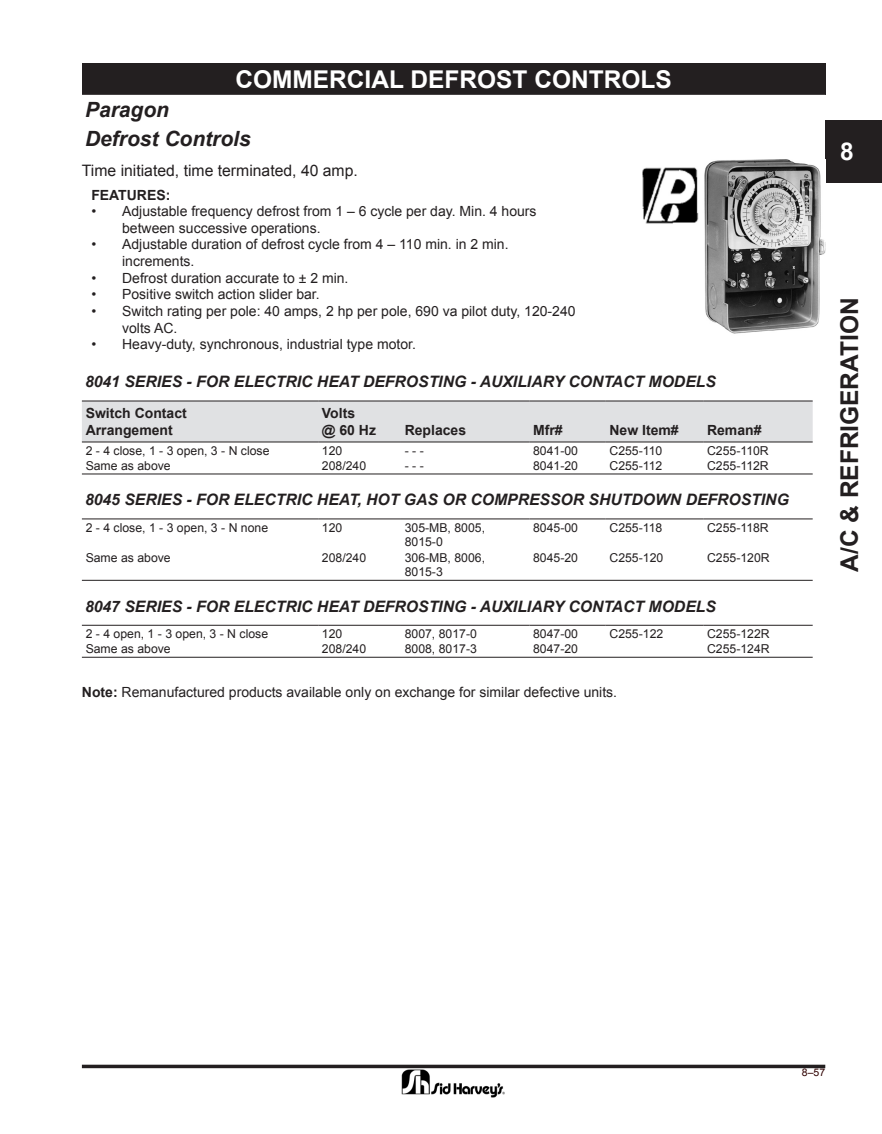
<style>
.page{position:relative;width:882px;height:1134px;background:#fff}
.page>*{position:absolute;margin:0;border:0;box-sizing:border-box;transform-origin:0 0}
.t1{font:700 24.5px "Arial";color:#fff}
.t2{font:700 24.5px "Arial";color:#231f20}
.t3{font:italic 700 21px "Arial";color:#231f20}
.t4{font:italic 700 15.75px "Arial";color:#231f20}
.t5{font:15.75px "Arial";color:#231f20}
.t6{font:14px/16.8px "Arial";color:#231f20}
.t7{font:700 14px "Arial";color:#231f20}
.t8{font:12.25px/14.7px "Arial";color:#231f20}
.t9{font:10.5px "Arial";color:#2f0000}
.s1{font-weight:700}
</style>
<div class="page">
<hr style="left:82px;top:657px;width:731px;height:1px;background:#231f20">
<hr style="left:82px;top:580px;width:731px;height:1px;background:#231f20">
<div style="left:82px;top:63px;width:743px;height:32px;background:#231f20"></div>
<hr style="left:82px;top:474px;width:731px;height:1px;background:#231f20">
<img style="left:401px;top:1068px;width:105px;height:30px">
<hr style="left:82px;top:1065px;width:743px;height:3px;background:#231f20">
<div style="left:825px;top:120px;width:57px;height:63px;background:#231f20"></div>
<img style="left:642px;top:160px;width:183px;height:174px">
<div style="left:82px;top:402px;width:731px;height:40px;background:#e0e1e3"></div>
<hr style="left:82px;top:401px;width:236px;height:1px;background:#231f20">
<hr style="left:318px;top:401px;width:83px;height:1px;background:#231f20">
<hr style="left:401px;top:401px;width:128px;height:1px;background:#231f20">
<hr style="left:529px;top:401px;width:77px;height:1px;background:#231f20">
<hr style="left:606px;top:401px;width:97px;height:1px;background:#231f20">
<hr style="left:703px;top:401px;width:110px;height:1px;background:#231f20">
<hr style="left:82px;top:442px;width:236px;height:1px;background:#231f20">
<hr style="left:318px;top:442px;width:83px;height:1px;background:#231f20">
<hr style="left:401px;top:442px;width:128px;height:1px;background:#231f20">
<hr style="left:529px;top:442px;width:77px;height:1px;background:#231f20">
<hr style="left:606px;top:442px;width:97px;height:1px;background:#231f20">
<hr style="left:703px;top:442px;width:110px;height:1px;background:#231f20">
<hr style="left:82px;top:519px;width:236px;height:1px;background:#231f20">
<hr style="left:318px;top:519px;width:83px;height:1px;background:#231f20">
<hr style="left:401px;top:519px;width:128px;height:1px;background:#231f20">
<hr style="left:529px;top:519px;width:77px;height:1px;background:#231f20">
<hr style="left:606px;top:519px;width:97px;height:1px;background:#231f20">
<hr style="left:703px;top:519px;width:110px;height:1px;background:#231f20">
<hr style="left:82px;top:625px;width:236px;height:1px;background:#231f20">
<hr style="left:318px;top:625px;width:83px;height:1px;background:#231f20">
<hr style="left:401px;top:625px;width:128px;height:1px;background:#231f20">
<hr style="left:529px;top:625px;width:77px;height:1px;background:#231f20">
<hr style="left:606px;top:625px;width:97px;height:1px;background:#231f20">
<hr style="left:703px;top:625px;width:110px;height:1px;background:#231f20">
<p class="t1" style="left:235px;top:63px;width:438px">COMMERCIAL DEFROST CONTROLS</p>
<p class="t3" style="left:85px;top:96px;width:86px">Paragon</p>
<p class="t3" style="left:85px;top:125px;width:167px">Defrost Controls</p>
<p class="t5" style="left:82px;top:160px;width:278px">Time initiated, time terminated, 40 amp.</p>
<p class="t7" style="left:91px;top:186px;width:81px">FEATURES:</p>
<p class="t6" style="left:91px;top:203px;width:6px">•</p>
<p class="t6" style="left:122px;top:203px;width:416px">Adjustable frequency defrost from 1 – 6 cycle per day. Min. 4 hours between successive operations.</p>
<p class="t6" style="left:91px;top:236px;width:6px">•</p>
<p class="t6" style="left:122px;top:236px;width:388px">Adjustable duration of defrost cycle from 4 – 110 min. in 2 min. increments.</p>
<p class="t6" style="left:91px;top:270px;width:6px">•</p>
<p class="t6" style="left:122px;top:270px;width:228px">Defrost duration accurate to ± 2 min.</p>
<p class="t6" style="left:91px;top:286px;width:6px">•</p>
<p class="t6" style="left:122px;top:286px;width:199px">Positive switch action slider bar.</p>
<p class="t6" style="left:91px;top:303px;width:6px">•</p>
<p class="t6" style="left:122px;top:303px;width:455px">Switch rating per pole: 40 amps, 2 hp per pole, 690 va pilot duty, 120-240 volts AC.</p>
<p class="t6" style="left:91px;top:336px;width:6px">•</p>
<p class="t6" style="left:122px;top:336px;width:295px">Heavy-duty, synchronous, industrial type motor.</p>
<p class="t4" style="left:85px;top:372px;width:632px">8041 SERIES - FOR ELECTRIC HEAT DEFROSTING - AUXILIARY CONTACT MODELS</p>
<p class="t7" style="left:86px;top:404px;width:103px">Switch Contact</p>
<p class="t7" style="left:86px;top:421px;width:89px">Arrangement</p>
<p class="t7" style="left:322px;top:404px;width:35px">Volts</p>
<p class="t7" style="left:322px;top:421px;width:56px">@ 60 Hz</p>
<p class="t7" style="left:405px;top:421px;width:63px">Replaces</p>
<p class="t7" style="left:533px;top:421px;width:31px">Mfr#</p>
<p class="t7" style="left:610px;top:421px;width:71px">New Item#</p>
<p class="t7" style="left:707px;top:421px;width:56px">Reman#</p>
<p class="t8" style="left:86px;top:443px;width:185px">2 - 4 close, 1 - 3 open, 3 - N close</p>
<p class="t8" style="left:322px;top:443px;width:22px">120</p>
<p class="t8" style="left:405px;top:443px;width:21px">- - -</p>
<p class="t8" style="left:533px;top:443px;width:46px">8041-00</p>
<p class="t8" style="left:610px;top:443px;width:54px">C255-110</p>
<p class="t8" style="left:707px;top:443px;width:63px">C255-110R</p>
<p class="t8" style="left:86px;top:458px;width:87px">Same as above</p>
<p class="t8" style="left:322px;top:458px;width:46px">208/240</p>
<p class="t8" style="left:405px;top:458px;width:21px">- - -</p>
<p class="t8" style="left:533px;top:458px;width:46px">8041-20</p>
<p class="t8" style="left:610px;top:458px;width:54px">C255-112</p>
<p class="t8" style="left:707px;top:458px;width:63px">C255-112R</p>
<p class="t4" style="left:85px;top:490px;width:705px">8045 SERIES - FOR ELECTRIC HEAT, HOT GAS OR COMPRESSOR SHUTDOWN DEFROSTING</p>
<p class="t8" style="left:86px;top:520px;width:184px">2 - 4 close, 1 - 3 open, 3 - N none</p>
<p class="t8" style="left:322px;top:520px;width:22px">120</p>
<p class="t8" style="left:405px;top:520px;width:82px">305-MB, 8005,<br>8015-0</p>
<p class="t8" style="left:533px;top:520px;width:46px">8045-00</p>
<p class="t8" style="left:610px;top:520px;width:54px">C255-118</p>
<p class="t8" style="left:707px;top:520px;width:63px">C255-118R</p>
<p class="t8" style="left:86px;top:550px;width:87px">Same as above</p>
<p class="t8" style="left:322px;top:550px;width:46px">208/240</p>
<p class="t8" style="left:405px;top:550px;width:82px">306-MB, 8006,<br>8015-3</p>
<p class="t8" style="left:533px;top:550px;width:46px">8045-20</p>
<p class="t8" style="left:610px;top:550px;width:55px">C255-120</p>
<p class="t8" style="left:707px;top:550px;width:64px">C255-120R</p>
<p class="t4" style="left:85px;top:596px;width:632px">8047 SERIES - FOR ELECTRIC HEAT DEFROSTING - AUXILIARY CONTACT MODELS</p>
<p class="t8" style="left:86px;top:626px;width:184px">2 - 4 open, 1 - 3 open, 3 - N close</p>
<p class="t8" style="left:322px;top:626px;width:22px">120</p>
<p class="t8" style="left:405px;top:626px;width:74px">8007, 8017-0</p>
<p class="t8" style="left:533px;top:626px;width:46px">8047-00</p>
<p class="t8" style="left:610px;top:626px;width:55px">C255-122</p>
<p class="t8" style="left:707px;top:626px;width:64px">C255-122R</p>
<p class="t8" style="left:86px;top:642px;width:87px">Same as above</p>
<p class="t8" style="left:322px;top:642px;width:46px">208/240</p>
<p class="t8" style="left:405px;top:642px;width:74px">8008, 8017-3</p>
<p class="t8" style="left:533px;top:642px;width:46px">8047-20</p>
<p class="t8" style="left:707px;top:642px;width:64px">C255-124R</p>
<p class="t6" style="left:82px;top:684px;width:537px"><span class="s1">Note:</span> Remanufactured products available only on exchange for similar defective units.</p>
<p class="t1" style="left:840px;top:135px;width:15px">8</p>
<p class="t2" style="left:833px;top:572px;width:276px;rotate:-90deg">A/C &amp; REFRIGERATION</p>
<p class="t9" style="left:802px;top:1065px;width:25px">8–57</p>
</div>
